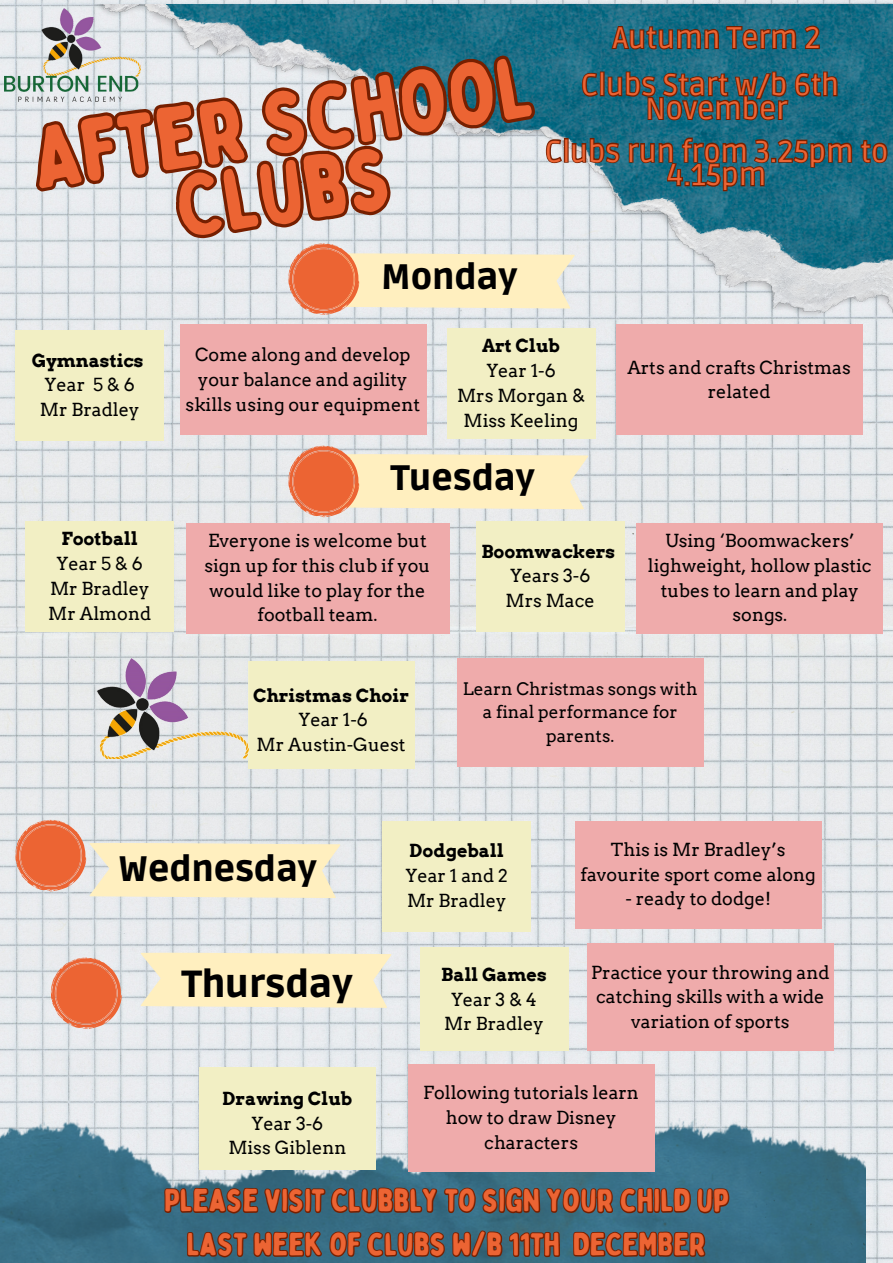
<style>
.page{position:relative;width:893px;height:1263px;background:#fff}
.page>*{position:absolute;margin:0;border:0;box-sizing:border-box;transform-origin:0 0}
.t1{font:86.93px/69.3px "Bobby Jones Soft";color:#ec6433;text-align:center}
.t2{font:900 37.58px "Ruda";color:#000}
.t3{font:900 35.17px "Ruda";color:#000}
.t4{font:31.5px "Bobby Jones Soft";color:#ec6433}
.t5{font:29.92px/23.6px "Ruda";color:#ec6433;text-align:center}
.t6{font:18px/24.8px "Arvo";color:#000;text-align:center}
.t7{font:700 18px "Arvo";color:#000}
.t8{font:17.25px/23.6px "Arvo";color:#000;text-align:center}
</style>
<div class="page">
<img style="left:0;top:0;width:893px;height:1263px">
<img style="left:89px;top:4px;width:804px;height:324px">
<img style="left:0;top:1108px;width:865px;height:155px">
<svg style="left:140px;top:952px;width:251px;height:56px;background:#fbedc3"></svg>
<div style="left:419px;top:948px;width:149px;height:103px;background:#f2efc4"></div>
<div style="left:476px;top:521px;width:148px;height:110px;background:#f2efc4"></div>
<div style="left:25px;top:521px;width:149px;height:110px;background:#f2efc4"></div>
<div style="left:382px;top:821px;width:149px;height:110px;background:#f2efc4"></div>
<div style="left:248px;top:661px;width:166px;height:107px;background:#f2efc4"></div>
<div style="left:15px;top:330px;width:149px;height:110px;background:#f2efc4"></div>
<svg style="left:288px;top:446px;width:300px;height:71px;background:#f3d3b1"></svg>
<svg style="left:51px;top:957px;width:71px;height:72px;background:#e88663"></svg>
<img style="left:40px;top:658px;width:208px;height:101px">
<svg style="left:15px;top:820px;width:325px;height:78px;background:#f1d6b8"></svg>
<div style="left:180px;top:325px;width:246px;height:110px;background:#efabab"></div>
<div style="left:636px;top:523px;width:247px;height:110px;background:#efabab"></div>
<div style="left:186px;top:523px;width:263px;height:110px;background:#efabab"></div>
<div style="left:575px;top:821px;width:246px;height:107px;background:#efabab"></div>
<div style="left:457px;top:658px;width:246px;height:109px;background:#efabab"></div>
<div style="left:587px;top:944px;width:247px;height:107px;background:#efabab"></div>
<svg style="left:0;top:0;width:540px;height:200px;background:#959fa2"></svg>
<svg style="left:610px;top:24px;width:211px;height:27px;background:#3d4e50"></svg>
<svg style="left:581px;top:70px;width:258px;height:52px;background:#375157"></svg>
<svg style="left:167px;top:136px;width:722px;height:179px;background:#b1b4b2"></svg>
<svg style="left:163px;top:1043px;width:567px;height:220px;background:#bac3bb"></svg>
<svg style="left:186px;top:1174px;width:375px;height:89px;background:#495961"></svg>
<svg style="left:572px;top:1230px;width:134px;height:33px;background:#504e4f"></svg>
<div style="left:446px;top:328px;width:149px;height:110px;background:#f2efc4"></div>
<div style="left:616px;top:325px;width:246px;height:110px;background:#efabab"></div>
<div style="left:408px;top:1064px;width:246px;height:108px;background:#efabab"></div>
<p class="t1" style="left:29px;top:125px;width:506px;rotate:-8deg">AFTER SCHOOL<br>CLUBS</p>
<p class="t3" style="left:381px;top:257px;width:138px">Monday</p>
<p class="t5" style="left:613px;top:27px;width:209px">Autumn Term 2</p>
<p class="t5" style="left:581px;top:74px;width:260px">Clubs Start w/b 6th<br>November</p>
<p class="t5" style="left:545px;top:140px;width:345px">Clubs run from 3.25pm to<br>4.15pm</p>
<p class="t7" style="left:32px;top:349px;width:113px">Gymnastics</p>
<p class="t6" style="left:45px;top:372px;width:92px">Year 5 &amp; 6</p>
<p class="t6" style="left:40px;top:397px;width:101px">Mr Bradley</p>
<p class="t7" style="left:61px;top:528px;width:78px">Football</p>
<p class="t6" style="left:57px;top:551px;width:88px">Year 5 &amp; 6</p>
<p class="t6" style="left:50px;top:576px;width:101px">Mr Bradley</p>
<p class="t6" style="left:48px;top:601px;width:104px">Mr Almond</p>
<p class="t6" style="left:186px;top:342px;width:236px">Come along and develop your balance and agility skills using our equipment</p>
<p class="t7" style="left:482px;top:335px;width:79px">Art Club</p>
<p class="t6" style="left:486px;top:358px;width:71px">Year 1-6</p>
<p class="t6" style="left:457px;top:383px;width:129px">Mrs Morgan &amp;<br>Miss Keeling</p>
<p class="t3" style="left:391px;top:458px;width:145px">Tuesday</p>
<p class="t6" style="left:627px;top:355px;width:225px">Arts and crafts Christmas related</p>
<p class="t6" style="left:204px;top:528px;width:227px">Everyone is welcome but sign up for this club if you would like to play for the football team.</p>
<p class="t7" style="left:481px;top:540px;width:135px">Boomwackers</p>
<p class="t6" style="left:510px;top:564px;width:82px">Years 3-6</p>
<p class="t6" style="left:505px;top:588px;width:91px">Mrs Mace</p>
<p class="t6" style="left:648px;top:528px;width:225px">Using ‘Boomwackers’ lighweight, hollow plastic tubes to learn and play songs.</p>
<p class="t7" style="left:253px;top:684px;width:158px">Christmas Choir</p>
<p class="t6" style="left:298px;top:707px;width:71px">Year 1-6</p>
<p class="t6" style="left:257px;top:732px;width:150px">Mr Austin-Guest</p>
<p class="t8" style="left:463px;top:677px;width:236px">Learn Christmas songs with a final performance for parents.</p>
<p class="t3" style="left:119px;top:849px;width:199px">Wednesday</p>
<p class="t2" style="left:182px;top:962px;width:172px">Thursday</p>
<p class="t7" style="left:222px;top:1088px;width:131px">Drawing Club</p>
<p class="t6" style="left:252px;top:1111px;width:73px">Year 3-6</p>
<p class="t6" style="left:228px;top:1135px;width:120px">Miss Giblenn</p>
<p class="t7" style="left:409px;top:840px;width:96px">Dodgeball</p>
<p class="t6" style="left:405px;top:863px;width:104px">Year 1 and 2</p>
<p class="t6" style="left:407px;top:888px;width:101px">Mr Bradley</p>
<p class="t7" style="left:441px;top:963px;width:107px">Ball Games</p>
<p class="t6" style="left:451px;top:987px;width:87px">Year 3 &amp; 4</p>
<p class="t6" style="left:444px;top:1011px;width:101px">Mr Bradley</p>
<p class="t6" style="left:580px;top:837px;width:237px">This is Mr Bradley’s favourite sport come along</p>
<p class="t6" style="left:625px;top:886px;width:147px">- ready to dodge!</p>
<p class="t6" style="left:591px;top:960px;width:240px">Practice your throwing and catching skills with a wide variation of sports</p>
<p class="t6" style="left:423px;top:1081px;width:217px">Following tutorials learn how to draw Disney characters</p>
<p class="t4" style="left:164px;top:1181px;width:566px">PLEASE VISIT CLUBBLY TO SIGN YOUR CHILD UP</p>
<p class="t4" style="left:187px;top:1225px;width:521px">LAST WEEK OF CLUBS W/B 11TH DECEMBER</p>
</div>
